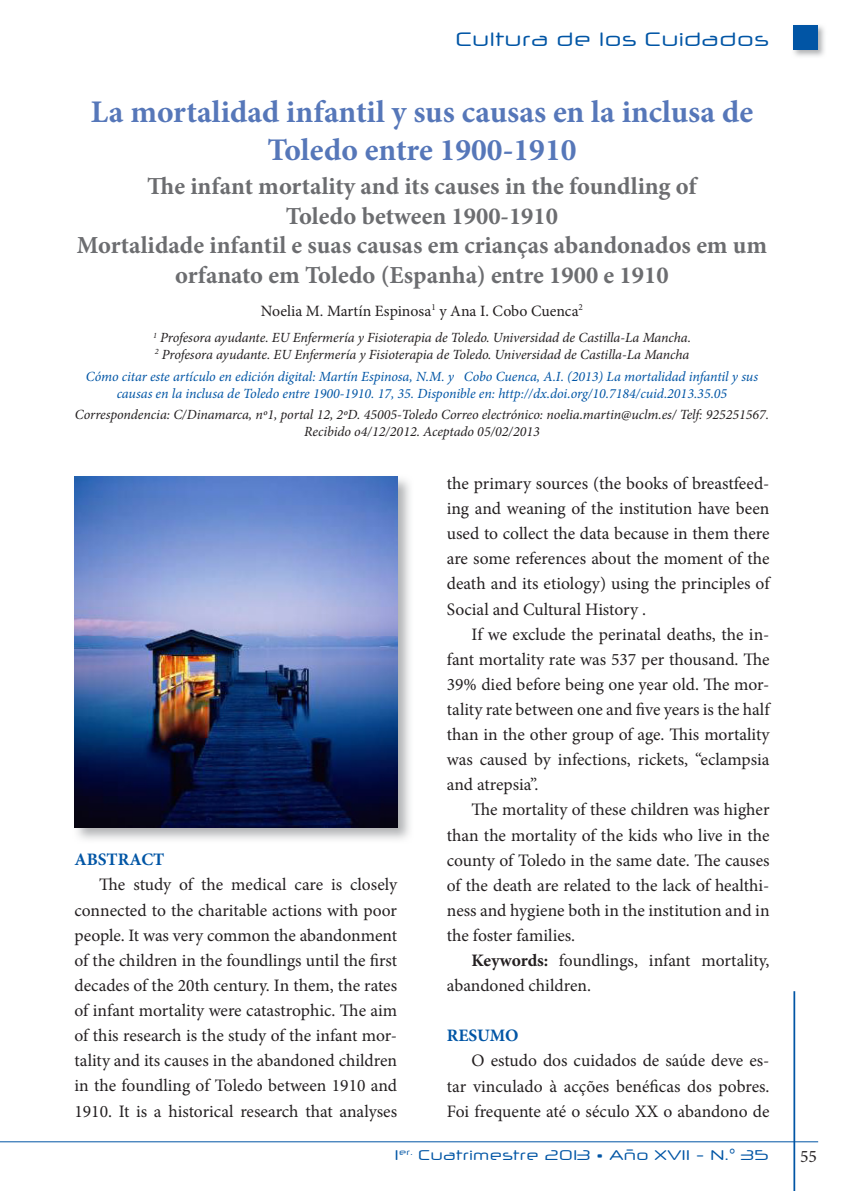
<style>
.page{position:relative;width:844px;height:1191px;background:#fff}
.page>*{position:absolute;margin:0;border:0;box-sizing:border-box;transform-origin:0 0}
.t1{font:700 31.5px/37.8px "Minion Pro";color:#5677b9;text-align:center}
.t2{font:700 24.5px/29.4px "Minion Pro";color:#6c6d70;text-align:center}
.t3{font:19.25px "Neuropol X Free";color:#0155a5}
.t4{font:17.5px/25px "Minion Pro";color:#231f20;text-align:justify}
.t5{font:700 17.5px "Minion Pro";color:#0155a5}
.t6{font:15.75px "Minion Pro";color:#231f20}
.t7{font:italic 14px/16.8px "Minion Pro";letter-spacing:-.005em;color:#231f20}
.t8{font:italic 14px/16.8px "Minion Pro";letter-spacing:-.005em;color:#0155a5;text-align:center}
.t9{font:14px "Neuropol X Free";color:#0155a5}
.s1{font-weight:700}
</style>
<div class="page">
<hr style="left:793px;top:991px;width:2px;height:200px;background:#0155a5">
<hr style="left:0;top:1141px;width:818px;height:1px;background:#0155a5">
<img style="left:793px;top:25px;width:32px;height:32px">
<div style="left:793px;top:25px;width:25px;height:25px;background:#0155a5"></div>
<img style="left:74px;top:476px;width:336px;height:364px">
<img style="left:74px;top:476px;width:323px;height:351px">
<p class="t3" style="left:455px;top:27px;width:315px">Cultura de los Cuidados</p>
<h1 class="t1" style="left:91px;top:93px;width:663px">La mortalidad infantil y sus causas en la inclusa de<br>Toledo entre 1900-1910</h1>
<h2 class="t2" style="left:77px;top:171px;width:691px">The infant mortality and its causes in the foundling of<br>Toledo between 1900-1910<br>Mortalidade infantil e suas causas em crianças abandonados em um orfanato em Toledo (Espanha) entre 1900 e 1910</h2>
<p class="t6" style="left:261px;top:300px;width:323px">Noelia M. Martín Espinosa<sup>1</sup> y Ana I. Cobo Cuenca<sup>2</sup></p>
<p class="t7" style="left:153px;top:329px;width:539px"><sup>1</sup> Profesora ayudante. EU Enfermería y Fisioterapia de Toledo. Universidad de Castilla-La Mancha.<br><sup>2</sup> Profesora ayudante. EU Enfermería y Fisioterapia de Toledo. Universidad de Castilla-La Mancha</p>
<p class="t8" style="left:86px;top:368px;width:673px">Cómo citar este artículo en edición digital: Martín Espinosa, N.M. y Cobo Cuenca, A.I. (2013) La mortalidad infantil y sus causas en la inclusa de Toledo entre 1900-1910. 17, 35. Disponible en: http://dx.doi.org/10.7184/cuid.2013.35.05</p>
<p class="t7" style="left:75px;top:406px;width:695px;text-align:center">Correspondencia: C/Dinamarca, nº1, portal 12, 2ºD. 45005-Toledo Correo electrónico: noelia.martin@uclm.es/ Telf: 925251567.<br>Recibido o4/12/2012. Aceptado 05/02/2013</p>
<p class="t5" style="left:74px;top:847px;width:91px">ABSTRACT</p>
<p class="t4" style="left:74px;top:872px;width:324px;text-indent:25px">The study of the medical care is closely connected to the charitable actions with poor people. It was very common the abandonment of the children in the foundlings until the first decades of the 20th century. In them, the rates of infant mortality were catastrophic. The aim of this research is the study of the infant mor&shy;tality and its causes in the abandoned children in the foundling of Toledo between 1910 and 1910. It is a historical research that analyses</p>
<p class="t4" style="left:446px;top:471px;width:324px">the primary sources (the books of breastfeed&shy;ing and weaning of the institution have been used to collect the data because in them there are some references about the moment of the death and its etiology) using the principles of Social and Cultural History .</p>
<p class="t4" style="left:446px;top:621px;width:324px;text-indent:25px">If we exclude the perinatal deaths, the in&shy;fant mortality rate was 537 per thousand. The 39% died before being one year old. The mor&shy;tality rate between one and five years is the half than in the other group of age. This mortality was caused by infections, rickets, “eclampsia and atrepsia”.</p>
<p class="t4" style="left:446px;top:797px;width:324px;text-indent:25px">The mortality of these children was higher than the mortality of the kids who live in the county of Toledo in the same date. The causes of the death are related to the lack of healthi&shy;ness and hygiene both in the institution and in the foster families.</p>
<p class="t4" style="left:446px;top:948px;width:324px;text-indent:25px"><span class="s1">Keywords:</span> foundlings, infant mortality, abandoned children.</p>
<p class="t5" style="left:446px;top:1023px;width:73px">RESUMO</p>
<p class="t4" style="left:446px;top:1048px;width:324px;text-indent:25px">O estudo dos cuidados de saúde deve es&shy;tar vinculado à acções benéficas dos pobres.<br>Foi frequente até o século XX o abandono de</p>
<p class="t9" style="left:395px;top:1146px;width:376px">1<sup>er.</sup> Cuatrimestre 2013 • Año XVII - N.° 35</p>
<p class="t4" style="left:800px;top:1144px;width:18px">55</p>
</div>
